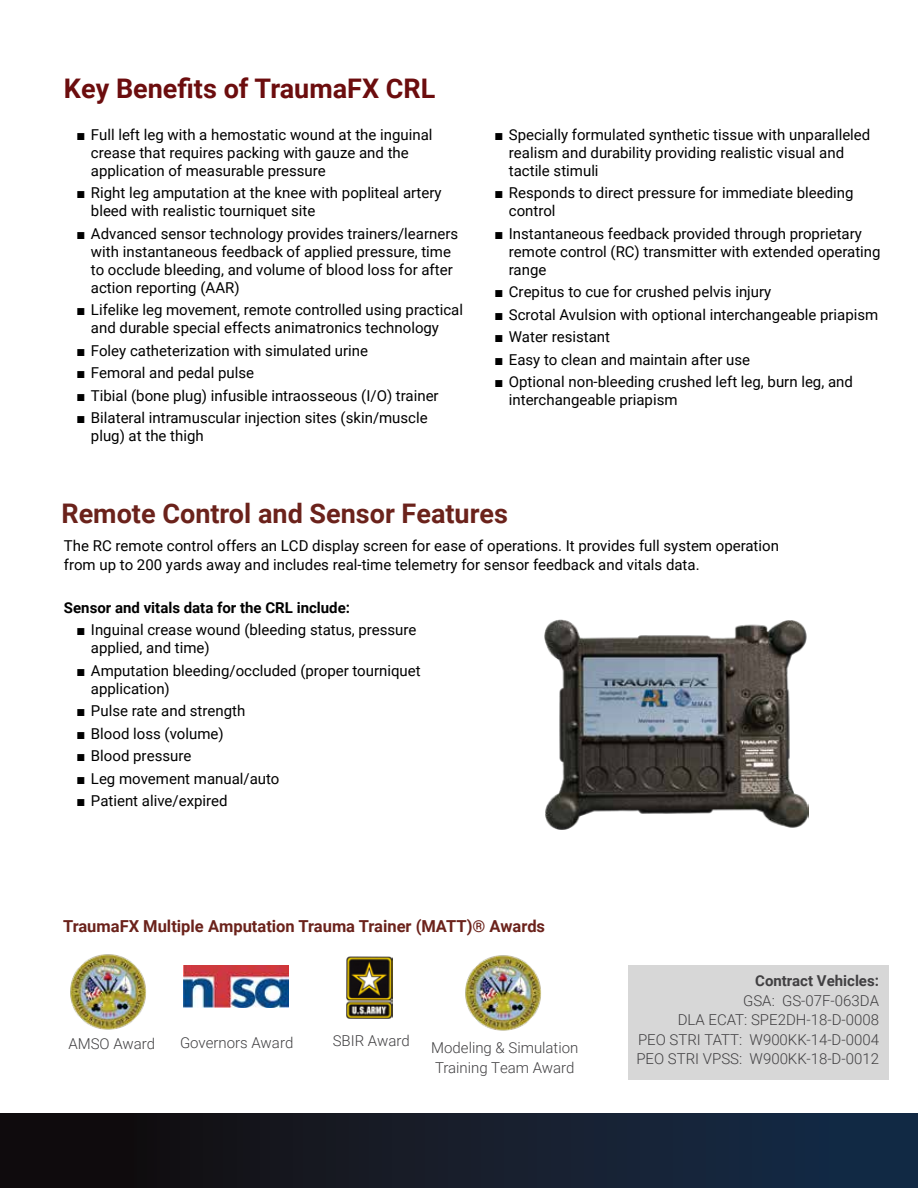
<style>
.page{position:relative;width:918px;height:1188px;background:#fff}
.page>*{position:absolute;margin:0;border:0;box-sizing:border-box;transform-origin:0 0}
.t1{font:700 27px "Roboto";color:#6b221b}
.t2{font:700 27px "Roboto";color:#6c0d0e}
.t3{font:700 16.5px "Roboto";color:#6b221b}
.t4{font:15px/18px "Roboto";color:#000}
.t5{font:300 15px/19.5px "Roboto";color:#414042}
.t6{font:700 15px "Roboto";color:#000}
.t7{font:700 15px "Roboto";color:#414042}
.s1{font-family:"Arial Narrow"}
</style>
<div class="page">
<div style="left:0;top:1113px;width:918px;height:75px;background:linear-gradient(to right,#120a09,#162d4a)"></div>
<img style="left:545px;top:620px;width:264px;height:209px">
<img style="left:183px;top:965px;width:105px;height:43px">
<img style="left:346px;top:957px;width:46px;height:61px">
<img style="left:465px;top:955px;width:76px;height:76px">
<img style="left:70px;top:954px;width:76px;height:76px">
<div style="left:628px;top:965px;width:260px;height:115px;background:#d7d7d7"></div>
<h1 class="t2" style="left:64px;top:69px;width:373px">Key Benefits of TraumaFX CRL</h1>
<p class="t4" style="left:91px;top:125px;width:343px;text-indent:-14px"><span class="s1">■</span> Full left leg with a hemostatic wound at the inguinal crease that requires packing with gauze and the application of measurable pressure</p>
<p class="t4" style="left:91px;top:183px;width:352px;text-indent:-14px"><span class="s1">■</span> Right leg amputation at the knee with popliteal artery bleed with realistic tourniquet site</p>
<p class="t4" style="left:91px;top:224px;width:369px;text-indent:-14px"><span class="s1">■</span> Advanced sensor technology provides trainers/learners with instantaneous feedback of applied pressure, time to occlude bleeding, and volume of blood loss for after action reporting (AAR)</p>
<p class="t4" style="left:91px;top:300px;width:374px;text-indent:-14px"><span class="s1">■</span> Lifelike leg movement, remote controlled using practical and durable special effects animatronics technology</p>
<p class="t4" style="left:77px;top:341px;width:292px"><span class="s1">■</span> Foley catheterization with simulated urine</p>
<p class="t4" style="left:77px;top:363px;width:178px"><span class="s1">■</span> Femoral and pedal pulse</p>
<p class="t4" style="left:77px;top:386px;width:363px"><span class="s1">■</span> Tibial (bone plug) infusible intraosseous (I/O) trainer</p>
<p class="t4" style="left:91px;top:408px;width:338px;text-indent:-14px"><span class="s1">■</span> Bilateral intramuscular injection sites (skin/muscle plug) at the thigh</p>
<p class="t4" style="left:509px;top:125px;width:363px;text-indent:-14px"><span class="s1">■</span> Specially formulated synthetic tissue with unparalleled realism and durability providing realistic visual and tactile stimuli</p>
<p class="t4" style="left:509px;top:183px;width:346px;text-indent:-14px"><span class="s1">■</span> Responds to direct pressure for immediate bleeding control</p>
<p class="t4" style="left:509px;top:224px;width:373px;text-indent:-14px"><span class="s1">■</span> Instantaneous feedback provided through proprietary remote control (RC) transmitter with extended operating range</p>
<p class="t4" style="left:495px;top:282px;width:277px"><span class="s1">■</span> Crepitus to cue for crushed pelvis injury</p>
<p class="t4" style="left:495px;top:305px;width:385px"><span class="s1">■</span> Scrotal Avulsion with optional interchangeable priapism</p>
<p class="t4" style="left:495px;top:327px;width:116px"><span class="s1">■</span> Water resistant</p>
<p class="t4" style="left:495px;top:350px;width:256px"><span class="s1">■</span> Easy to clean and maintain after use</p>
<p class="t4" style="left:509px;top:372px;width:346px;text-indent:-14px"><span class="s1">■</span> Optional non-bleeding crushed left leg, burn leg, and interchangeable priapism</p>
<h1 class="t1" style="left:62px;top:494px;width:448px">Remote Control and Sensor Features</h1>
<p class="t4" style="left:64px;top:535px;width:717px;line-height:19.5px">The RC remote control offers an LCD display screen for ease of operations. It provides full system operation from up to 200 yards away and includes real-time telemetry for sensor feedback and vitals data.</p>
<p class="t6" style="left:64px;top:597px;width:288px">Sensor and vitals data for the CRL include:</p>
<p class="t4" style="left:91px;top:621px;width:327px;text-indent:-14px"><span class="s1">■</span> Inguinal crease wound (bleeding status, pressure applied, and time)</p>
<p class="t4" style="left:91px;top:661px;width:331px;text-indent:-14px"><span class="s1">■</span> Amputation bleeding/occluded (proper tourniquet application)</p>
<p class="t4" style="left:77px;top:702px;width:169px"><span class="s1">■</span> Pulse rate and strength</p>
<p class="t4" style="left:77px;top:724px;width:148px"><span class="s1">■</span> Blood loss (volume)</p>
<p class="t4" style="left:77px;top:747px;width:115px"><span class="s1">■</span> Blood pressure</p>
<p class="t4" style="left:77px;top:769px;width:203px"><span class="s1">■</span> Leg movement manual/auto</p>
<p class="t4" style="left:77px;top:792px;width:152px"><span class="s1">■</span> Patient alive/expired</p>
<p class="t3" style="left:63px;top:914px;width:484px">TraumaFX Multiple Amputation Trauma Trainer (MATT)® Awards</p>
<p class="t5" style="left:68px;top:1033px;width:88px">AMSO Award</p>
<p class="t5" style="left:180px;top:1032px;width:115px">Governors Award</p>
<p class="t5" style="left:333px;top:1031px;width:79px">SBIR Award</p>
<p class="t5" style="left:431px;top:1038px;width:149px">Modeling &amp; Simulation<br>Training Team Award</p>
<p class="t7" style="left:755px;top:970px;width:125px">Contract Vehicles:</p>
<p class="t5" style="left:636px;top:990px;width:244px;text-align:right">GSA: GS-07F-063DA<br>DLA ECAT: SPE2DH-18-D-0008<br>PEO STRI TATT: W900KK-14-D-0004<br>PEO STRI VPSS: W900KK-18-D-0012</p>
</div>
